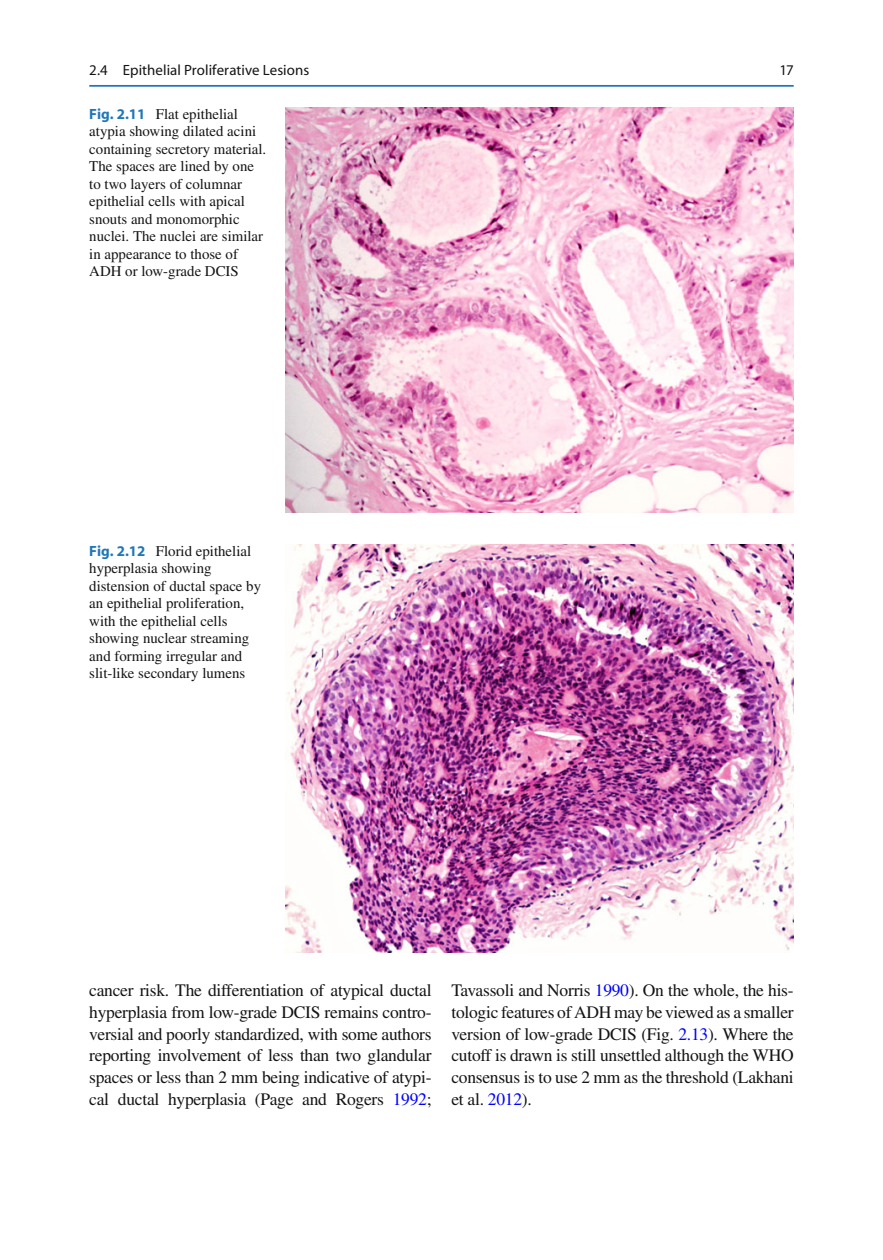
<style>
.page{position:relative;width:883px;height:1260px;background:#fff}
.page>*{position:absolute;margin:0;border:0;box-sizing:border-box;transform-origin:0 0}
.t1{font:17.5px/21.9px "Times";letter-spacing:-.015em;color:#131413;text-align:justify}
.t2{font:14.88px/17.5px "Times";color:#131413}
.t3{font:14.88px "Myriad";letter-spacing:.005em;color:#131413}
.s1{font-family:"Myriad";font-weight:700;color:#1f77b9}
.s2{color:#00f}
</style>
<div class="page">
<hr style="left:89px;top:85px;width:705px;height:2px;background:#1f77b9">
<img style="left:285px;top:107px;width:509px;height:406px">
<img style="left:285px;top:544px;width:509px;height:409px">
<p class="t3" style="left:89px;top:64px;width:221px">2.4 Epithelial Proliferative Lesions</p>
<p class="t3" style="left:779px;top:64px;width:16px">17</p>
<p class="t2" style="left:89px;top:106px;width:179px"><span class="s1">Fig. 2.11</span> Flat epithelial atypia showing dilated acini containing secretory material.<br>The spaces are lined by one to two layers of columnar epithelial cells with apical snouts and monomorphic nuclei. The nuclei are similar in appearance to those of<br>ADH or low-grade DCIS</p>
<p class="t2" style="left:89px;top:544px;width:173px"><span class="s1">Fig. 2.12</span> Florid epithelial hyperplasia showing distension of ductal space by an epithelial proliferation, with the epithelial cells showing nuclear streaming and forming irregular and slit-like secondary lumens</p>
<p class="t1" style="left:89px;top:981px;width:344px">cancer risk. The differentiation of atypical ductal hyperplasia from low-grade DCIS remains contro&shy;versial and poorly standardized, with some authors reporting involvement of less than two glandular spaces or less than 2 mm being indicative of atypi&shy;cal ductal hyperplasia (Page and Rogers <span class="s2">1992</span> ;</p>
<p class="t1" style="left:451px;top:981px;width:344px">Tavassoli and Norris <span class="s2">1990</span> ) . On the whole, the his&shy;tologic features of ADH may be viewed as a smaller version of low-grade DCIS (Fig. <span class="s2">2.13</span> ). Where the cutoff is drawn is still unsettled although the WHO consensus is to use 2 mm as the threshold (Lakhani et al. <span class="s2">2012</span> ).</p>
</div>
